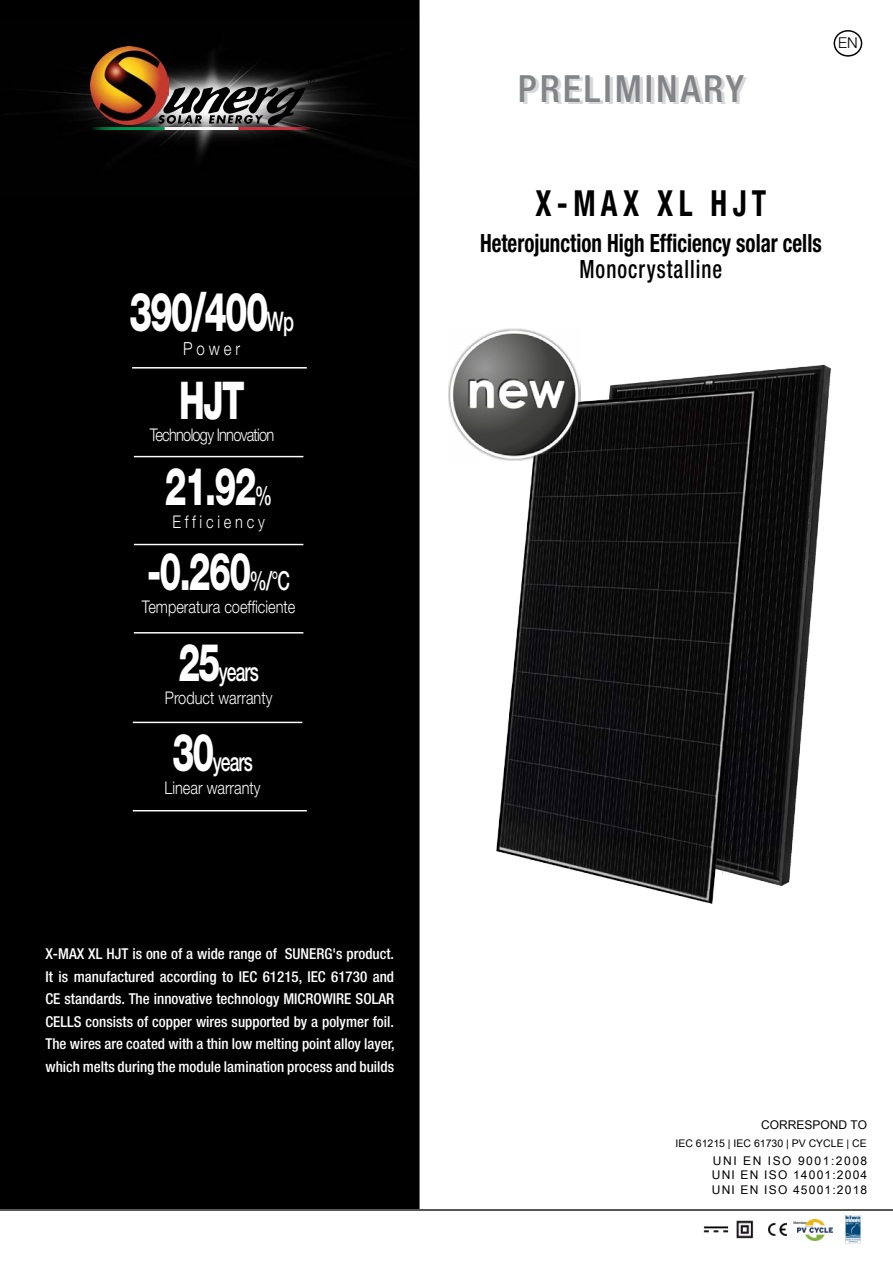
<style>
.page{position:relative;width:893px;height:1263px;background:#fff}
.page>*{position:absolute;margin:0;border:0;box-sizing:border-box;transform-origin:0 0}
.t1{font:800 53.7px "Helvetica Neue LT Pro";letter-spacing:-.05em;color:#fff;scale:.67 1}
.t2{font:800 52.2px "Helvetica Neue LT Pro";letter-spacing:-.05em;color:#fff;scale:.67 1}
.t3{font:500 condensed 37.5px "Helvetica Neue LT Pro";letter-spacing:.08em;color:#838487}
.t4{font:700 condensed 36px "Helvetica Neue LT Pro";letter-spacing:.18em;color:#000;scale:.83 1}
.t5{font:500 26.25px "Helvetica Neue LT Pro";letter-spacing:-.05em;color:#fff;scale:.67 1}
.t6{font:700 condensed 25.2px "Helvetica Neue LT Pro";color:#000;scale:.83 1}
.t7{font:500 condensed 25.2px "Helvetica Neue LT Pro";letter-spacing:.05em;color:#000;scale:.83 1}
.t8{font:300 18px "Helvetica Neue LT Pro";letter-spacing:.26em;color:#fff;scale:.83 1}
.t9{font:300 17.4px "Helvetica Neue LT Pro";color:#fff;scale:.83 1}
.t10{font:300 17.4px "Helvetica Neue LT Pro";letter-spacing:-.05em;color:#fff;scale:.83 1}
.t11{font:300 17.4px "Helvetica Neue LT Pro";letter-spacing:.26em;color:#fff;scale:.83 1}
.t12{font:500 condensed 15px/22.5px "Helvetica Neue LT Pro";color:#fff;text-align:justify}
.t13{font:300 15px "Helvetica Neue LT Pro";color:#000}
.t14{font:12px/14.4px "Arial Unicode MS";letter-spacing:.1em;color:#000;text-align:justify}
.t15{font:12px "Arial Unicode MS";color:#000}
.t16{font:10.5px "Arial Unicode MS";color:#000}
.t17{font:3.6px "Arial";color:#000}
.s1{font-weight:500;font-size:27px}
.s2{font-weight:500;font-size:26.25px}
.s3{font-weight:800;font-size:52.2px}
</style>
<div class="page">
<div style="left:0;top:0;width:420px;height:1209px;background:#000"></div>
<hr style="left:0;top:1209px;width:893px;height:2px;background:#575756">
<img style="left:768px;top:1223px;width:18px;height:13px">
<img style="left:846px;top:1215px;width:15px;height:29px">
<img style="left:798px;top:1219px;width:34px;height:21px">
<img style="left:736px;top:1220px;width:18px;height:19px">
<img style="left:703px;top:1226px;width:26px;height:7px">
<div style="left:834px;top:30px;width:28px;height:27px;border:2px solid #000;border-radius:50%"></div>
<img style="left:496px;top:364px;width:335px;height:540px">
<div style="left:162px;top:463px;width:120px;height:79px;background:#000"></div>
<div style="left:137px;top:548px;width:168px;height:78px;background:#000"></div>
<div style="left:160px;top:729px;width:111px;height:78px;background:#000"></div>
<div style="left:161px;top:639px;width:122px;height:79px;background:#000"></div>
<hr style="left:134px;top:456px;width:169px;height:1px;background:#fff">
<hr style="left:134px;top:544px;width:169px;height:1px;background:#fff">
<hr style="left:134px;top:632px;width:169px;height:1px;background:#fff">
<hr style="left:133px;top:722px;width:169px;height:1px;background:#fff">
<div style="left:125px;top:287px;width:179px;height:78px;background:#000"></div>
<hr style="left:132px;top:367px;width:175px;height:2px;background:#fff">
<hr style="left:133px;top:810px;width:174px;height:1px;background:#fff">
<div style="left:145px;top:377px;width:140px;height:78px;background:#000"></div>
<img style="left:0;top:20px;width:420px;height:175px">
<svg style="left:91px;top:46px;width:224px;height:79px;background:#4e3b2d"></svg>
<img style="left:92px;top:128px;width:219px;height:1px">
<img style="left:448px;top:328px;width:132px;height:133px">
<h1 class="t1" style="left:129px;top:280px;width:247px">390/400<span class="s1">Wp</span></h1>
<p class="t8" style="left:183px;top:337px;width:70px">Power</p>
<h2 class="t2" style="left:179px;top:370px;width:99px">HJT</h2>
<p class="t10" style="left:150px;top:424px;width:152px">Technology Innovation</p>
<h2 class="t2" style="left:165px;top:455px;width:162px">21.92<span class="s2">%</span></h2>
<p class="t11" style="left:172px;top:511px;width:113px">Efficiency</p>
<h2 class="t2" style="left:147px;top:540px;width:215px">-0.260<span class="s2">%/°C</span></h2>
<p class="t9" style="left:142px;top:597px;width:186px">Temperatura coefficiente</p>
<h3 class="t5" style="left:178px;top:656px;width:122px"><span class="s3">25</span>years</h3>
<p class="t9" style="left:165px;top:687px;width:131px">Product warranty</p>
<h3 class="t5" style="left:172px;top:745px;width:122px"><span class="s3">30</span>years</h3>
<p class="t9" style="left:165px;top:777px;width:117px">Linear warranty</p>
<p class="t12" style="left:45px;top:942px;width:350px">X-MAX XL HJT is one of a wide range of SUNERG's product.<br>It is manufactured according to IEC 61215, IEC 61730 and CE standards. The innovative technology micr</p>
<p class="t12" style="left:313px;top:987px;width:67px">owire solar</p>
<p class="t12" style="left:45px;top:1010px;width:8px">cells</p>
<p class="t12" style="left:45px;top:1010px;width:351px;text-indent:40px">consists of copper wires supported by a polymer foil.<br>The wires are coated with a thin low melting point alloy layer, which melts during the module lamination process and builds</p>
<h3 class="t3" style="left:518px;top:66px;width:227px">PRELIMINARY</h3>
<p class="t13" style="left:838px;top:34px;width:21px">EN</p>
<h3 class="t4" style="left:535px;top:182px;width:280px">X-MAX XL HJT</h3>
<h3 class="t6" style="left:480px;top:228px;width:413px">Heterojunction High Efficiency solar cells</h3>
<h3 class="t7" style="left:579px;top:254px;width:174px">Monocrystalline</h3>
<p class="t15" style="left:761px;top:1116px;width:108px">CORRESPOND TO</p>
<p class="t16" style="left:675px;top:1135px;width:193px">IEC 61215 | IEC 61730 | PV CYCLE | CE</p>
<p class="t14" style="left:712px;top:1153px;width:157px">UNI EN ISO 9001:2008<br>UNI EN ISO 14001:2004<br>UNI EN ISO 45001:2018</p>
<p class="t17" style="left:793px;top:1220px;width:15px">Member</p>
</div>
